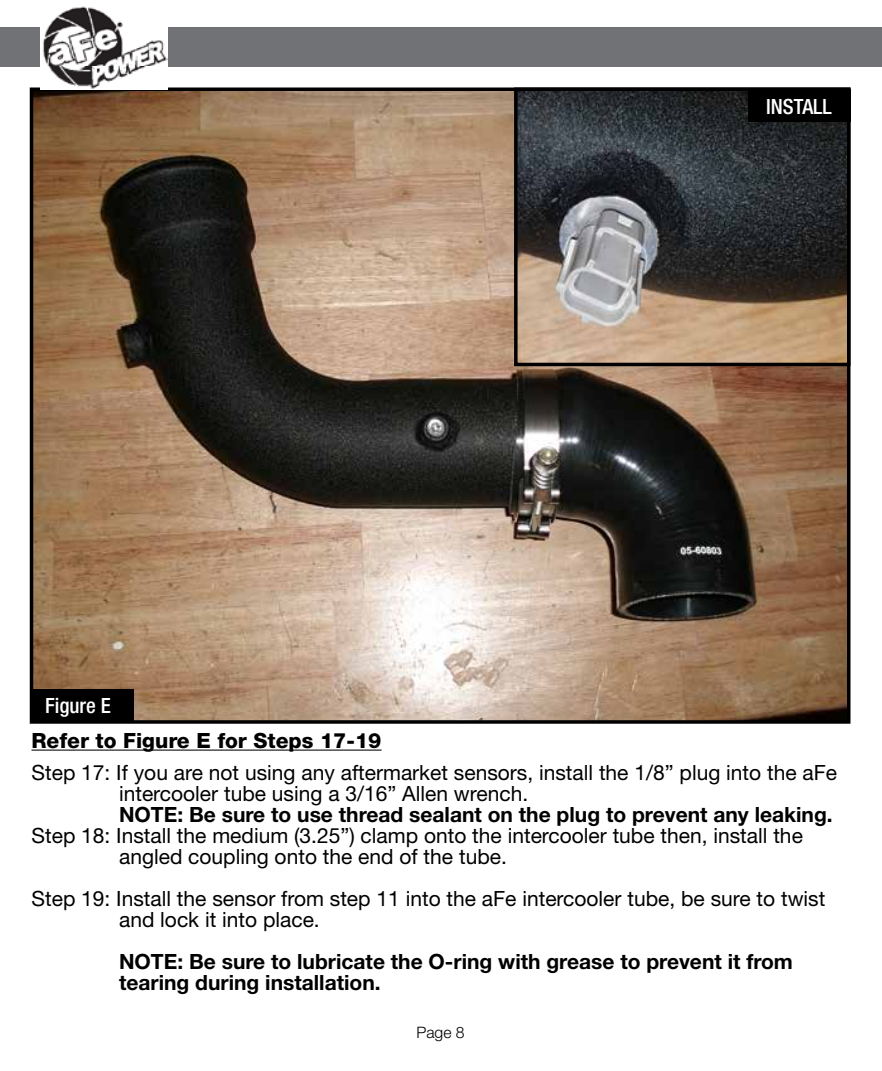
<style>
.page{position:relative;width:882px;height:1071px;background:#fff}
.page>*{position:absolute;margin:0;border:0;box-sizing:border-box;transform-origin:0 0}
.t1{font:21px/21px "Helvetica Neue";color:#000}
.t2{font:700 21px/21px "Helvetica Neue";color:#000}
.t3{font:800 21px "Helvetica Neue";color:#000}
.t4{font:500 condensed 21px "Helvetica Neue";color:#fff}
.t5{font:300 15.75px "Helvetica Neue";color:#000}
</style>
<div class="page">
<hr style="left:32px;top:750px;width:350px;height:1px;background:#000">
<img style="left:35px;top:93px;width:810px;height:626px">
<div style="left:30px;top:88px;width:820px;height:636px;border:4px solid #000"></div>
<div style="left:32px;top:689px;width:102px;height:33px;background:#000"></div>
<img style="left:40px;top:6px;width:127px;height:83px">
<div style="left:0;top:27px;width:882px;height:40px;background:#717275"></div>
<img style="left:519px;top:93px;width:326px;height:268px">
<div style="left:514px;top:88px;width:336px;height:278px;border:4px solid #000"></div>
<div style="left:748px;top:89px;width:102px;height:33px;background:#000"></div>
<p class="t4" style="left:45px;top:693px;width:67px">Figure E</p>
<p class="t4" style="left:766px;top:94px;width:67px">INSTALL</p>
<p class="t3" style="left:32px;top:728px;width:352px">Refer to Figure E for Steps 17-19</p>
<p class="t1" style="left:119px;top:761px;width:720px;text-indent:-88px">Step 17: If you are not using any aftermarket sensors, install the 1/8” plug into the aFe intercooler tube using a 3/16” Allen wrench.</p>
<p class="t2" style="left:119px;top:803px;width:715px">NOTE: Be sure to use thread sealant on the plug to prevent any leaking.</p>
<p class="t1" style="left:119px;top:824px;width:685px;text-indent:-88px">Step 18: Install the medium (3.25”) clamp onto the intercooler tube then, install the angled coupling onto the end of the tube.</p>
<p class="t1" style="left:119px;top:887px;width:708px;text-indent:-88px">Step 19: Install the sensor from step 11 into the aFe intercooler tube, be sure to twist and lock it into place.</p>
<p class="t2" style="left:119px;top:950px;width:675px">NOTE: Be sure to lubricate the O-ring with grease to prevent it from tearing during installation.</p>
<p class="t5" style="left:416px;top:1023px;width:50px">Page 8</p>
</div>
